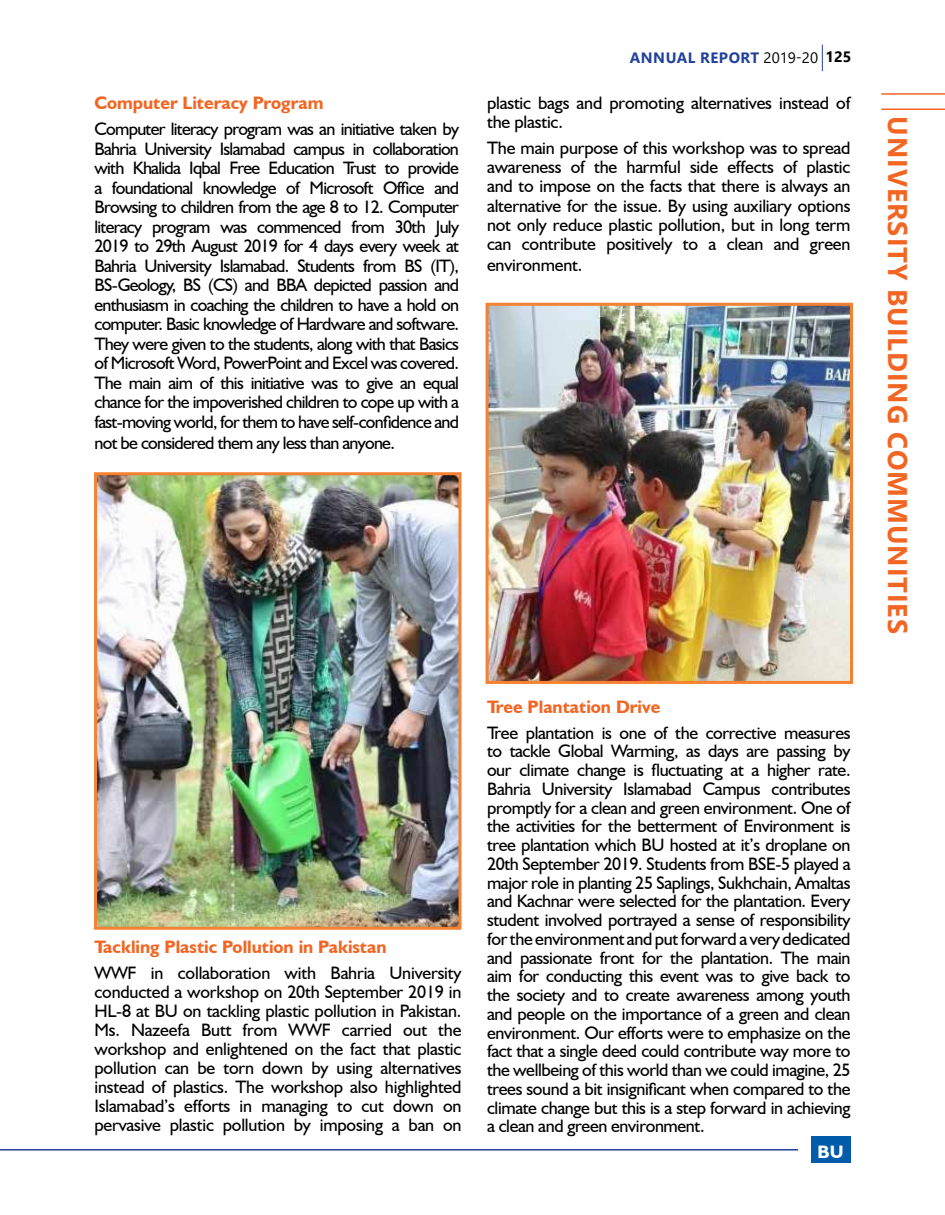
<style>
.page{position:relative;width:945px;height:1215px;background:#fff}
.page>*{position:absolute;margin:0;border:0;box-sizing:border-box;transform-origin:0 0}
.t1{font:700 27px "Segoe UI";letter-spacing:.035em;color:#f26522}
.t2{font:18px/18.8px "Humanist 521 BT";letter-spacing:-.01em;color:#000;text-align:justify}
.t3{font:700 18px "Humanist 521 BT";color:#f26522}
.t4{font:18px "Humanist 521 BT";letter-spacing:-.04em;color:#000}
.t5{font:700 18px "Humanist 521 BT";color:#fff}
.t6{font:700 15px "Segoe UI";letter-spacing:.035em;color:#21409a}
.s1{font-weight:400;color:#000}
.s2{color:#000}
</style>
<div class="page">
<svg style="left:822px;top:45px;width:1px;height:26px"></svg>
<div style="left:811px;top:1137px;width:39px;height:26px;background:#005baa"></div>
<hr style="left:0;top:1149px;width:798px;height:2px;background:#21409a">
<hr style="left:881px;top:109px;width:64px;height:1px;background:#f26522">
<hr style="left:881px;top:93px;width:64px;height:2px;background:#f26522">
<img style="left:490px;top:307px;width:359px;height:373px">
<div style="left:486px;top:303px;width:367px;height:381px;border:3px solid #f58232"></div>
<img style="left:98px;top:476px;width:360px;height:450px">
<div style="left:94px;top:472px;width:368px;height:458px;border:3px solid #f58232"></div>
<p class="t3" style="left:94px;top:92px;width:231px">Computer Literacy Program</p>
<p class="t2" style="left:94px;top:119px;width:366px;line-height:19.5px">Computer literacy program was an initiative taken by Bahria University Islamabad campus in collaboration with Khalida Iqbal Free Education Trust to provide a foundational knowledge of Microsoft Office and Browsing to children from the age 8 to 12. Computer literacy program was commenced from 30th July 2019 to 29th August 2019 for 4 days every week at Bahria University Islamabad. Students from BS (IT), BS-Geology, BS (CS) and BBA depicted passion and enthusiasm in coaching the children to have a hold on computer. Basic knowledge of Hardware and software.<br>They were given to the students, along with that Basics of Microsoft Word, PowerPoint and Excel was covered.<br>The main aim of this initiative was to give an equal chance for the impoverished children to cope up with a fast-moving world, for them to have self-confidence and</p>
<p class="t4" style="left:94px;top:432px;width:302px">not be considered them any less than anyone.</p>
<p class="t6" style="left:630px;top:43px;width:223px">ANNUAL REPORT <span class="s1">2019-20</span> <span class="s2">125</span></p>
<p class="t2" style="left:487px;top:93px;width:365px">plastic bags and promoting alternatives instead of the plastic.</p>
<p class="t2" style="left:487px;top:138px;width:365px">The main purpose of this workshop was to spread awareness of the harmful side effects of plastic and to impose on the facts that there is always an alternative for the issue. By using auxiliary options not only reduce plastic pollution, but in long term can contribute positively to a clean and green</p>
<p class="t2" style="left:487px;top:255px;width:97px">environment.</p>
<p class="t3" style="left:94px;top:935px;width:294px">Tackling Plastic Pollution in Pakistan</p>
<p class="t2" style="left:94px;top:963px;width:369px">WWF in collaboration with Bahria University conducted a workshop on 20th September 2019 in HL-8 at BU on tackling plastic pollution in Pakistan.<br>Ms. Nazeefa Butt from WWF carried out the workshop and enlightened on the fact that plastic pollution can be torn down by using alternatives instead of plastics. The workshop also highlighted Islamabad’s efforts in managing to cut down on pervasive plastic pollution by imposing a ban on</p>
<p class="t3" style="left:487px;top:696px;width:175px">Tree Plantation Drive</p>
<p class="t2" style="left:487px;top:723px;width:365px">Tree plantation is one of the corrective measures to tackle Global Warming, as days are passing by our climate change is fluctuating at a higher rate.<br>Bahria University Islamabad Campus contributes promptly for a clean and green environment. One of the activities for the betterment of Environment is tree plantation which BU hosted at it’s droplane on 20th September 2019. Students from BSE-5 played a major role in planting 25 Saplings, Sukhchain, Amaltas and Kachnar were selected for the plantation. Every student involved portrayed a sense of responsibility for the environment and put forward a very dedicated and passionate front for the plantation. The main aim for conducting this event was to give back to the society and to create awareness among youth and people on the importance of a green and clean environment. Our efforts were to emphasize on the fact that a single deed could contribute way more to the wellbeing of this world than we could imagine, 25 trees sound a bit insignificant when compared to the climate change but this is a step forward in achieving a clean and green environment.</p>
<p class="t5" style="left:817px;top:1140px;width:28px">BU</p>
<h1 class="t1" style="left:923px;top:116px;width:519px;rotate:90deg">UNIVERSITY BUILDING COMMUNITIES</h1>
</div>
